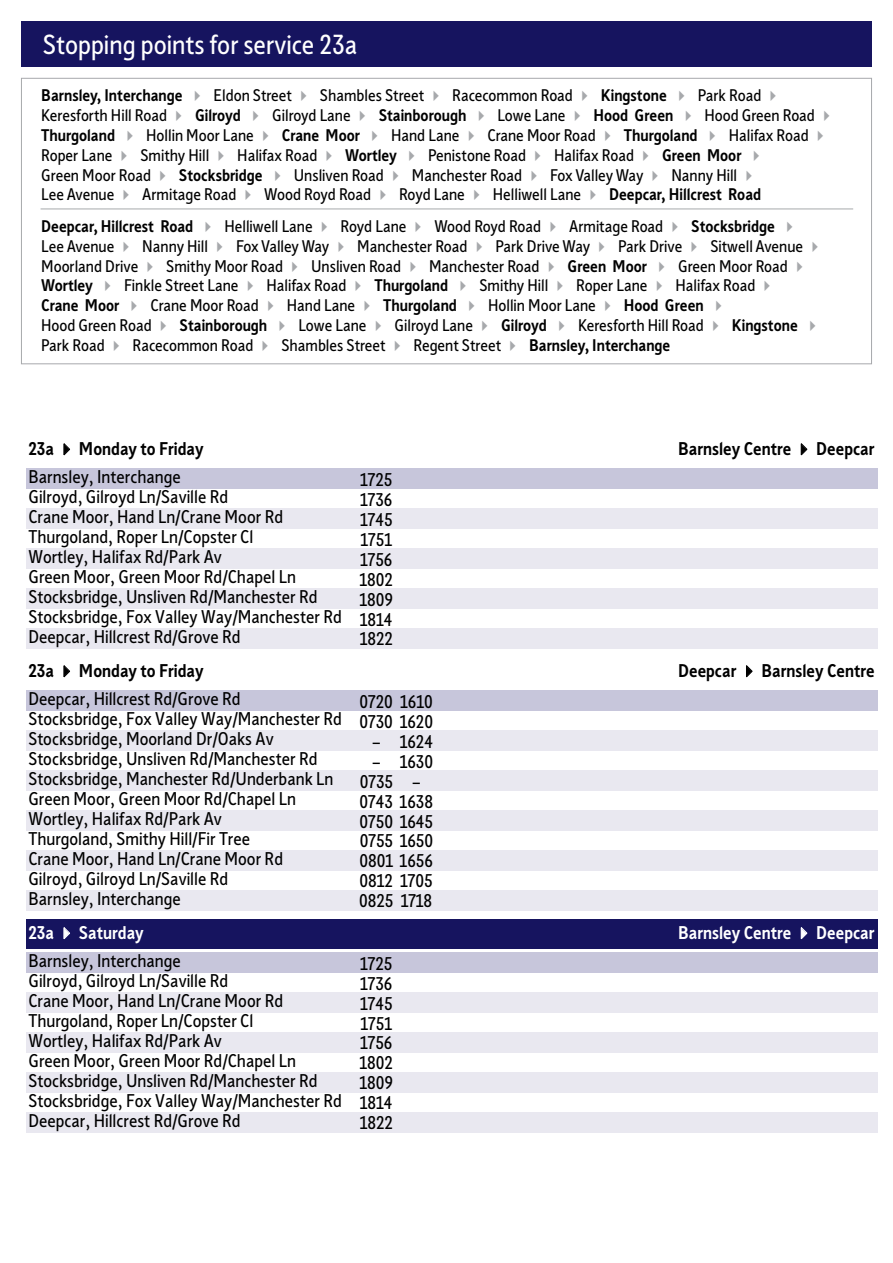
<style>
.page{position:relative;width:893px;height:1263px;background:#fff}
.page>*{position:absolute;margin:0;border:0;box-sizing:border-box;transform-origin:0 0}
.t1{font:27px "Sheffield Sans 2";color:#fff}
.t2{font:18px/20px "Sheffield Sans 2";color:#000}
.t3{font:700 18px "Sheffield Sans 2";color:#000}
.t4{font:700 18px "Sheffield Sans 2";color:#fff}
.t5{font:16.5px/19.8px "Sheffield Sans 2";color:#000}
.s1{font-weight:700}
.s2{color:#a7a9ac}
.s3{font-weight:700;color:#fff}
.s4{color:#fff}
</style>
<div class="page">
<svg style="left:21px;top:78px;width:851px;height:286px"></svg>
<div style="left:21px;top:22px;width:851px;height:45px;background:#16145f"></div>
<div style="left:26px;top:469px;width:852px;height:20px;background:#c7c6db"></div>
<div style="left:26px;top:509px;width:852px;height:20px;background:#e9e8f0"></div>
<div style="left:26px;top:549px;width:852px;height:20px;background:#e9e8f0"></div>
<div style="left:26px;top:588px;width:852px;height:21px;background:#e9e8f0"></div>
<div style="left:26px;top:628px;width:852px;height:21px;background:#e9e8f0"></div>
<div style="left:26px;top:691px;width:852px;height:20px;background:#c7c6db"></div>
<div style="left:26px;top:731px;width:852px;height:20px;background:#e9e8f0"></div>
<div style="left:26px;top:770px;width:852px;height:21px;background:#e9e8f0"></div>
<div style="left:26px;top:810px;width:852px;height:21px;background:#e9e8f0"></div>
<div style="left:26px;top:850px;width:852px;height:21px;background:#e9e8f0"></div>
<div style="left:26px;top:890px;width:852px;height:20px;background:#e9e8f0"></div>
<div style="left:26px;top:919px;width:852px;height:29px;background:#16145f"></div>
<div style="left:26px;top:953px;width:852px;height:20px;background:#c7c6db"></div>
<div style="left:26px;top:992px;width:852px;height:21px;background:#e9e8f0"></div>
<div style="left:26px;top:1032px;width:852px;height:21px;background:#e9e8f0"></div>
<div style="left:26px;top:1072px;width:852px;height:20px;background:#e9e8f0"></div>
<div style="left:26px;top:1112px;width:852px;height:20px;background:#e9e8f0"></div>
<svg style="left:64px;top:443px;width:6px;height:13px"></svg>
<svg style="left:64px;top:665px;width:6px;height:13px"></svg>
<svg style="left:64px;top:927px;width:6px;height:13px"></svg>
<svg style="left:801px;top:443px;width:6px;height:13px"></svg>
<svg style="left:746px;top:665px;width:7px;height:13px"></svg>
<svg style="left:801px;top:927px;width:6px;height:13px"></svg>
<h1 class="t1" style="left:43px;top:26px;width:316px">Stopping points for service 23a</h1>
<p class="t5" style="left:41px;top:85px;width:795px"><span class="s1">Barnsley, Interchange</span> <span class="s2">✔</span> Eldon Street <span class="s2">✔</span> Shambles Street <span class="s2">✔</span> Racecommon Road <span class="s2">✔</span> <span class="s1">Kingstone</span> <span class="s2">✔</span> Park Road <span class="s2">✔ </span>Keresforth Hill Road <span class="s2">✔</span> <span class="s1">Gilroyd</span> <span class="s2">✔</span> Gilroyd Lane <span class="s2">✔</span> <span class="s1">Stainborough</span> <span class="s2">✔</span> Lowe Lane <span class="s2">✔</span> <span class="s1">Hood Green</span> <span class="s2">✔</span> Hood Green Road <span class="s2">✔ </span><span class="s1">Thurgoland</span> <span class="s2">✔</span> Hollin Moor Lane <span class="s2">✔</span> <span class="s1">Crane Moor</span> <span class="s2">✔</span> Hand Lane <span class="s2">✔</span> Crane Moor Road <span class="s2">✔</span> <span class="s1">Thurgoland</span> <span class="s2">✔</span> Halifax Road <span class="s2">✔ </span>Roper Lane <span class="s2">✔</span> Smithy Hill <span class="s2">✔</span> Halifax Road <span class="s2">✔</span> <span class="s1">Wortley</span> <span class="s2">✔</span> Penistone Road <span class="s2">✔</span> Halifax Road <span class="s2">✔</span> <span class="s1">Green Moor</span> <span class="s2">✔<br></span>Green Moor Road <span class="s2">✔</span> <span class="s1">Stocksbridge</span> <span class="s2">✔</span> Unsliven Road <span class="s2">✔</span> Manchester Road <span class="s2">✔</span> Fox Valley Way <span class="s2">✔</span> Nanny Hill <span class="s2">✔<br></span>Lee Avenue <span class="s2">✔</span> Armitage Road <span class="s2">✔</span> Wood Royd Road <span class="s2">✔</span> Royd Lane <span class="s2">✔</span> Helliwell Lane <span class="s2">✔</span> <span class="s1">Deepcar, Hillcrest Road</span></p>
<p class="t5" style="left:41px;top:216px;width:783px"><span class="s1">Deepcar, Hillcrest Road</span> <span class="s2">✔</span> Helliwell Lane <span class="s2">✔</span> Royd Lane <span class="s2">✔</span> Wood Royd Road <span class="s2">✔</span> Armitage Road <span class="s2">✔</span> <span class="s1">Stocksbridge</span> <span class="s2">✔ </span>Lee Avenue <span class="s2">✔</span> Nanny Hill <span class="s2">✔</span> Fox Valley Way <span class="s2">✔</span> Manchester Road <span class="s2">✔</span> Park Drive Way <span class="s2">✔</span> Park Drive <span class="s2">✔</span> Sitwell Avenue <span class="s2">✔ </span>Moorland Drive <span class="s2">✔</span> Smithy Moor Road <span class="s2">✔</span> Unsliven Road <span class="s2">✔</span> Manchester Road <span class="s2">✔</span> <span class="s1">Green Moor</span> <span class="s2">✔</span> Green Moor Road <span class="s2">✔ </span><span class="s1">Wortley</span> <span class="s2">✔</span> Finkle Street Lane <span class="s2">✔</span> Halifax Road <span class="s2">✔</span> <span class="s1">Thurgoland</span> <span class="s2">✔</span> Smithy Hill <span class="s2">✔</span> Roper Lane <span class="s2">✔</span> Halifax Road <span class="s2">✔<br></span><span class="s1">Crane Moor</span> <span class="s2">✔</span> Crane Moor Road <span class="s2">✔</span> Hand Lane <span class="s2">✔</span> <span class="s1">Thurgoland</span> <span class="s2">✔</span> Hollin Moor Lane <span class="s2">✔</span> <span class="s1">Hood Green</span> <span class="s2">✔<br></span>Hood Green Road <span class="s2">✔</span> <span class="s1">Stainborough</span> <span class="s2">✔</span> Lowe Lane <span class="s2">✔</span> Gilroyd Lane <span class="s2">✔</span> <span class="s1">Gilroyd</span> <span class="s2">✔</span> Keresforth Hill Road <span class="s2">✔</span> <span class="s1">Kingstone</span> <span class="s2">✔ </span>Park Road <span class="s2">✔</span> Racecommon Road <span class="s2">✔</span> Shambles Street <span class="s2">✔</span> Regent Street <span class="s2">✔</span> <span class="s1">Barnsley, Interchange</span></p>
<p class="t2" style="left:28px;top:434px;width:177px;line-height:28.2px"><span class="s1">23a</span> ✔ <span class="s1">Monday to Friday<br></span>Barnsley, Interchange</p>
<p class="t2" style="left:360px;top:469px;width:34px">1725</p>
<p class="t2" style="left:28px;top:486px;width:202px">Gilroyd, Gilroyd Ln/Saville Rd</p>
<p class="t2" style="left:360px;top:489px;width:34px">1736</p>
<p class="t2" style="left:28px;top:506px;width:256px">Crane Moor, Hand Ln/Crane Moor Rd</p>
<p class="t2" style="left:360px;top:509px;width:34px">1745</p>
<p class="t2" style="left:28px;top:526px;width:227px">Thurgoland, Roper Ln/Copster Cl</p>
<p class="t2" style="left:361px;top:529px;width:33px">1751</p>
<p class="t2" style="left:28px;top:546px;width:195px">Wortley, Halifax Rd/Park Av</p>
<p class="t2" style="left:360px;top:549px;width:34px">1756</p>
<p class="t2" style="left:28px;top:566px;width:269px">Green Moor, Green Moor Rd/Chapel Ln</p>
<p class="t2" style="left:359px;top:569px;width:35px;text-align:justify">1802<br>1809<br>1814</p>
<p class="t2" style="left:28px;top:626px;width:214px">Deepcar, Hillcrest Rd/Grove Rd</p>
<p class="t2" style="left:360px;top:629px;width:35px">1822</p>
<p class="t2" style="left:28px;top:656px;width:214px;line-height:28.2px"><span class="s1">23a</span> ✔ <span class="s1">Monday to Friday<br></span>Deepcar, Hillcrest Rd/Grove Rd</p>
<p class="t2" style="left:28px;top:586px;width:291px">Stocksbridge, Unsliven Rd/Manchester Rd</p>
<p class="t2" style="left:28px;top:606px;width:315px">Stocksbridge, Fox Valley Way/Manchester Rd</p>
<p class="t2" style="left:359px;top:691px;width:75px">0720 1610<br>0730 1620</p>
<p class="t2" style="left:28px;top:708px;width:315px">Stocksbridge, Fox Valley Way/Manchester Rd</p>
<p class="t2" style="left:28px;top:728px;width:247px">Stocksbridge, Moorland Dr/Oaks Av</p>
<p class="t2" style="left:373px;top:731px;width:62px">– 1624</p>
<p class="t2" style="left:28px;top:748px;width:291px">Stocksbridge, Unsliven Rd/Manchester Rd</p>
<p class="t2" style="left:360px;top:751px;width:75px;text-indent:13px">– 1630<br>0735 –</p>
<p class="t2" style="left:28px;top:788px;width:269px">Green Moor, Green Moor Rd/Chapel Ln</p>
<p class="t2" style="left:359px;top:791px;width:75px">0743 1638</p>
<p class="t2" style="left:28px;top:808px;width:195px">Wortley, Halifax Rd/Park Av</p>
<p class="t2" style="left:359px;top:811px;width:75px">0750 1645</p>
<p class="t2" style="left:28px;top:828px;width:223px">Thurgoland, Smithy Hill/Fir Tree</p>
<p class="t2" style="left:360px;top:831px;width:75px">0755 1650</p>
<p class="t2" style="left:28px;top:848px;width:256px">Crane Moor, Hand Ln/Crane Moor Rd</p>
<p class="t2" style="left:359px;top:851px;width:75px">0801 1656</p>
<p class="t2" style="left:28px;top:868px;width:202px">Gilroyd, Gilroyd Ln/Saville Rd</p>
<p class="t2" style="left:360px;top:871px;width:75px">0812 1705</p>
<p class="t2" style="left:28px;top:888px;width:154px">Barnsley, Interchange</p>
<p class="t2" style="left:359px;top:891px;width:75px">0825 1718</p>
<p class="t2" style="left:28px;top:918px;width:154px;line-height:28.2px"><span class="s3">23a</span> <span class="s4">✔</span> <span class="s3">Saturday<br></span>Barnsley, Interchange</p>
<p class="t2" style="left:28px;top:768px;width:307px">Stocksbridge, Manchester Rd/Underbank Ln</p>
<p class="t2" style="left:360px;top:953px;width:34px">1725</p>
<p class="t2" style="left:28px;top:970px;width:202px">Gilroyd, Gilroyd Ln/Saville Rd</p>
<p class="t2" style="left:360px;top:973px;width:34px">1736</p>
<p class="t2" style="left:28px;top:990px;width:256px">Crane Moor, Hand Ln/Crane Moor Rd</p>
<p class="t2" style="left:360px;top:993px;width:34px">1745</p>
<p class="t2" style="left:28px;top:1010px;width:227px">Thurgoland, Roper Ln/Copster Cl</p>
<p class="t2" style="left:361px;top:1013px;width:33px">1751</p>
<p class="t2" style="left:28px;top:1030px;width:195px">Wortley, Halifax Rd/Park Av</p>
<p class="t2" style="left:360px;top:1033px;width:34px">1756</p>
<p class="t2" style="left:28px;top:1050px;width:269px">Green Moor, Green Moor Rd/Chapel Ln</p>
<p class="t2" style="left:359px;top:1053px;width:35px;text-align:justify">1802<br>1809<br>1814</p>
<p class="t2" style="left:28px;top:1110px;width:214px">Deepcar, Hillcrest Rd/Grove Rd</p>
<p class="t2" style="left:360px;top:1113px;width:35px">1822</p>
<p class="t2" style="left:28px;top:1070px;width:315px">Stocksbridge, Unsliven Rd/Manchester Rd<br>Stocksbridge, Fox Valley Way/Manchester Rd</p>
<p class="t3" style="left:678px;top:436px;width:198px">Barnsley Centre ✔ Deepcar</p>
<p class="t3" style="left:678px;top:658px;width:198px">Deepcar ✔ Barnsley Centre</p>
<p class="t4" style="left:678px;top:920px;width:198px">Barnsley Centre ✔ Deepcar</p>
</div>
